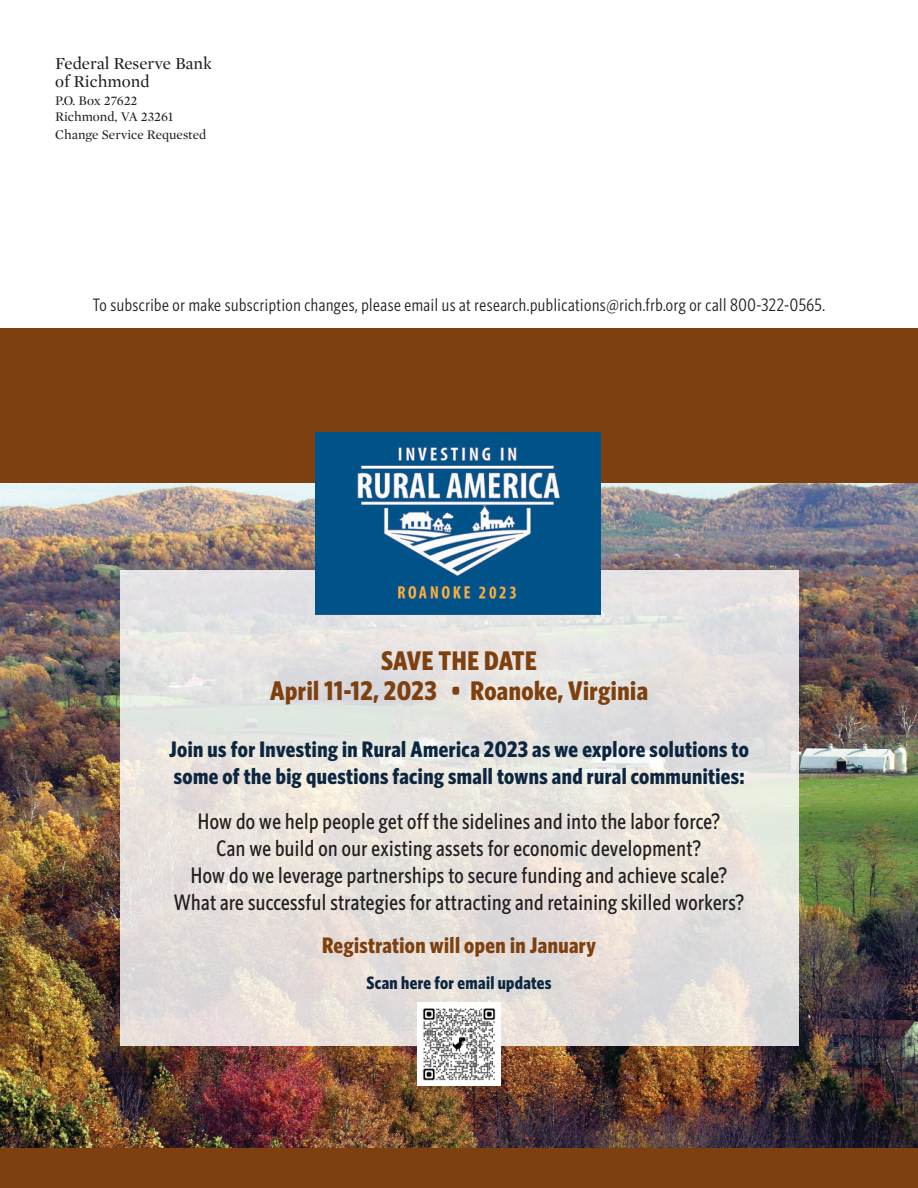
<style>
.page{position:relative;width:918px;height:1188px;background:#fff}
.page>*{position:absolute;margin:0;border:0;box-sizing:border-box;transform-origin:0 0}
.t1{font:700 27px/30px "Whitney Condensed";letter-spacing:.02em;color:#7e400f;text-align:center}
.t2{font:500 22.5px/27px "Whitney Condensed";letter-spacing:.02em;color:#231f20;text-align:center}
.t3{font:700 22.5px/27px "Whitney Condensed";letter-spacing:.02em;color:#0d2640}
.t4{font:700 22.5px "Whitney Condensed";letter-spacing:.02em;color:#7e400f}
.t5{font:18px "Whitney Condensed";letter-spacing:.03em;color:#231f20}
.t6{font:700 18px "Whitney Condensed";letter-spacing:.02em;color:#0d2640}
.t7{font:17.25px/18px "Mercury Display";color:#231f20}
.t8{font:13.5px/16.5px "Mercury Display";color:#231f20}
</style>
<div class="page">
<div style="left:0;top:328px;width:918px;height:860px;background:#7e400f"></div>
<img style="left:0;top:484px;width:918px;height:663px">
<svg style="left:120px;top:570px;width:679px;height:476px;background:#e5e1dd"></svg>
<img style="left:316px;top:433px;width:284px;height:182px">
<img style="left:418px;top:1003px;width:82px;height:83px">
<p class="t7" style="left:55px;top:53px;width:158px">Federal Reserve Bank of Richmond</p>
<p class="t8" style="left:55px;top:91px;width:120px">P.O. Box 27622<br>Richmond, VA 23261</p>
<p class="t8" style="left:55px;top:126px;width:153px">Change Service Requested</p>
<p class="t5" style="left:93px;top:293px;width:734px">To subscribe or make subscription changes, please email us at research.publications@rich.frb.org or call 800-322-0565.</p>
<p class="t1" style="left:270px;top:644px;width:379px">SAVE THE DATE<br>April 11-12, 2023 • Roanoke, Virginia</p>
<p class="t3" style="left:169px;top:734px;width:581px">Join us for Investing in Rural America 2023 as we explore solutions to some of the big questions facing small towns and rural communities:</p>
<p class="t2" style="left:174px;top:806px;width:572px">How do we help people get off the sidelines and into the labor force?<br>Can we build on our existing assets for economic development?<br>How do we leverage partnerships to secure funding and achieve scale?<br>What are successful strategies for attracting and retaining skilled workers?</p>
<p class="t4" style="left:322px;top:930px;width:275px">Registration will open in January</p>
<p class="t6" style="left:366px;top:971px;width:187px">Scan here for email updates</p>
</div>
